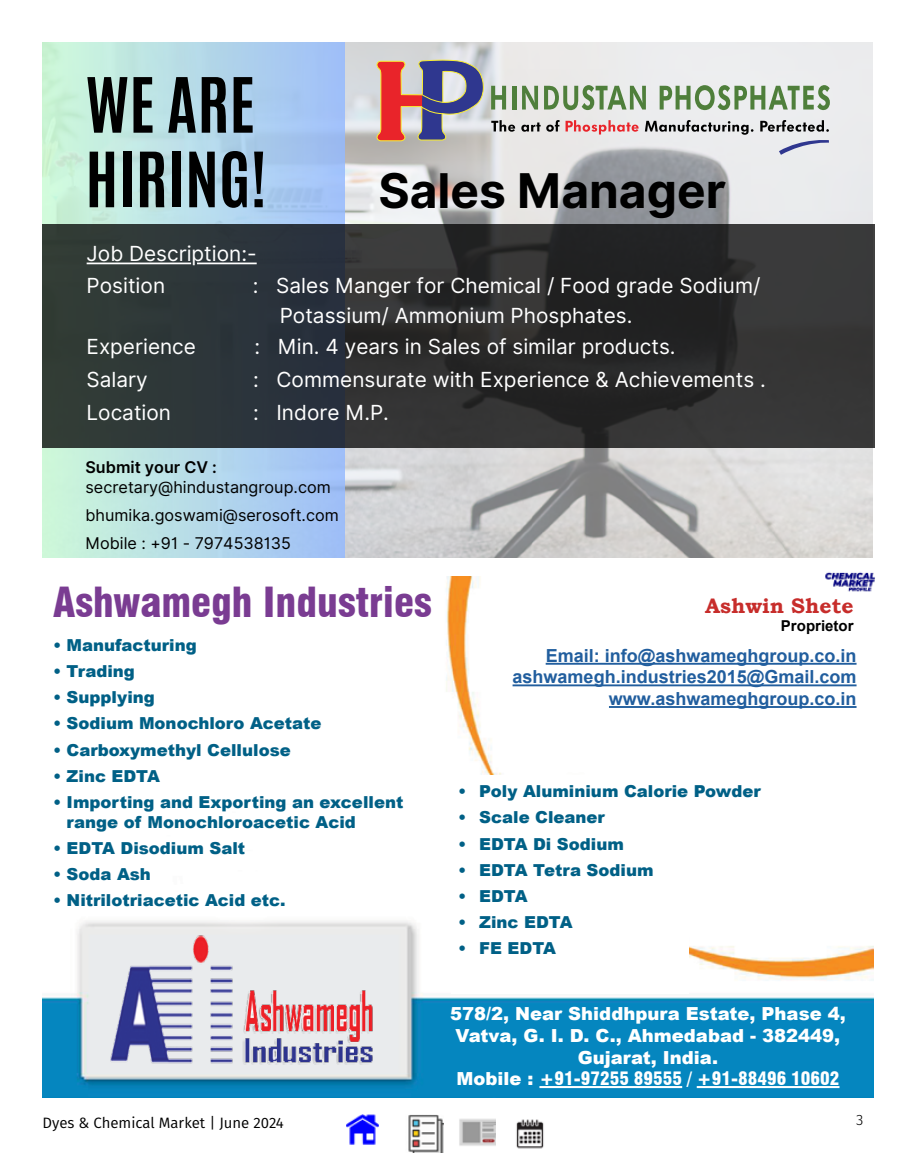
<style>
.page{position:relative;width:915px;height:1170px;background:#fff}
.page>*{position:absolute;margin:0;border:0;box-sizing:border-box;transform-origin:0 0}
.t1{font:700 64.65px/74.6px "Antonio";color:#000}
.t2{font:700 47.85px "Inter";color:#000}
.t3{font:900 condensed 40.5px "Swiss 721 BT";color:#7a3c92}
.t4{font:700 21px "Bookman Old Style";color:#c72d2b}
.t5{font:20.85px/32.1px "Inter";color:#fff}
.t6{font:700 18px/21.6px "Arial";color:#215e9e;text-align:right}
.t7{font:900 18px/21.6px "Arial";color:#fff;text-align:center}
.t8{font:900 condensed 18px "Swiss 721 BT";color:#fff}
.t9{font:900 16.5px/19.8px "Arial";color:#006086}
.t10{font:16.2px/27.8px "Inter";color:#000}
.t11{font:600 16.2px "Inter";color:#000}
.t12{font:15px "Fira Sans";color:#000}
.t13{font:700 15px "Arial";color:#000}
.t14{font:300 15px "Fira Sans";color:#000}
.s1{font-family:"Arial";font-stretch:normal}
</style>
<div class="page">
<img style="left:347px;top:1114px;width:32px;height:31px">
<img style="left:408px;top:1114px;width:35px;height:38px">
<img style="left:459px;top:1119px;width:36px;height:27px">
<img style="left:516px;top:1119px;width:28px;height:30px">
<img style="left:43px;top:576px;width:830px;height:521px">
<img style="left:92px;top:929px;width:305px;height:147px">
<hr style="left:539px;top:1085px;width:143px;height:2px;background:#fff">
<hr style="left:696px;top:1085px;width:143px;height:2px;background:#fff">
<hr style="left:545px;top:662px;width:311px;height:2px;background:#215e9e">
<hr style="left:512px;top:684px;width:344px;height:2px;background:#215e9e">
<hr style="left:608px;top:706px;width:248px;height:2px;background:#215e9e">
<div style="left:451px;top:775px;width:237px;height:218px;background:#fff"></div>
<img style="left:823px;top:572px;width:51px;height:23px">
<img style="left:345px;top:43px;width:527px;height:514px">
<div style="left:43px;top:43px;width:302px;height:514px;background:linear-gradient(to right,#cdf7d7,#9ebdf7)"></div>
<svg style="left:43px;top:224px;width:831px;height:223px;background:#2d3132"></svg>
<hr style="left:197px;top:262px;width:59px;height:2px;background:#fff">
<hr style="left:87px;top:262px;width:104px;height:2px;background:#fff">
<svg style="left:375px;top:59px;width:109px;height:83px;background:#a98494"></svg>
<svg style="left:491px;top:86px;width:15px;height:23px"></svg>
<hr style="left:512px;top:86px;width:4px;height:23px;background:#4f7f3b">
<svg style="left:522px;top:86px;width:16px;height:23px"></svg>
<svg style="left:544px;top:85px;width:101px;height:25px;background:#a2b898"></svg>
<svg style="left:659px;top:85px;width:170px;height:25px;background:#a4ba9c"></svg>
<svg style="left:491px;top:120px;width:24px;height:12px"></svg>
<svg style="left:521px;top:122px;width:19px;height:10px"></svg>
<svg style="left:546px;top:120px;width:13px;height:12px"></svg>
<svg style="left:565px;top:120px;width:73px;height:14px"></svg>
<svg style="left:644px;top:120px;width:109px;height:15px;background:#a9aaab"></svg>
<svg style="left:760px;top:120px;width:68px;height:12px"></svg>
<svg style="left:778px;top:138px;width:50px;height:17px"></svg>
<h1 class="t1" style="left:85px;top:69px;width:183px">WE ARE<br>HIRING!</h1>
<h2 class="t2" style="left:378px;top:156px;width:349px">Sales Manager</h2>
<p class="t5" style="left:87px;top:237px;width:171px">Job Description:-<br>Position</p>
<p class="t5" style="left:280px;top:270px;width:482px;line-height:30.3px;text-indent:-27px">: Sales Manger for Chemical / Food grade Sodium/<br>Potassium/ Ammonium Phosphates.</p>
<p class="t5" style="left:87px;top:331px;width:111px">Experience</p>
<p class="t5" style="left:254px;top:331px;width:422px">: Min. 4 years in Sales of similar products.</p>
<p class="t5" style="left:87px;top:364px;width:63px">Salary</p>
<p class="t5" style="left:253px;top:364px;width:514px">: Commensurate with Experience &amp; Achievements .</p>
<p class="t5" style="left:87px;top:397px;width:86px">Location</p>
<p class="t5" style="left:253px;top:397px;width:137px">: Indore M.P.</p>
<p class="t11" style="left:85px;top:455px;width:133px">Submit your CV :</p>
<p class="t10" style="left:85px;top:473px;width:255px">secretary@hindustangroup.com bhumika.goswami@serosoft.com<br>Mobile : +91 - 7974538135</p>
<h3 class="t3" style="left:53px;top:578px;width:380px">Ashwamegh Industries</h3>
<p class="t4" style="left:705px;top:591px;width:150px">Ashwin Shete</p>
<p class="t13" style="left:780px;top:616px;width:74px">Proprietor</p>
<p class="t9" style="left:53px;top:634px;width:145px">• Manufacturing</p>
<p class="t9" style="left:53px;top:660px;width:83px">• Trading</p>
<p class="t9" style="left:53px;top:686px;width:103px">• Supplying</p>
<p class="t9" style="left:53px;top:713px;width:270px">• Sodium Monochloro Acetate</p>
<p class="t9" style="left:53px;top:739px;width:239px">• Carboxymethyl Cellulose</p>
<p class="t9" style="left:53px;top:765px;width:108px">• Zinc EDTA</p>
<p class="t9" style="left:67px;top:791px;width:338px;text-indent:-13px">• Importing and Exporting an excellent range of Monochloroacetic Acid</p>
<p class="t9" style="left:53px;top:837px;width:194px">• EDTA Disodium Salt</p>
<p class="t9" style="left:53px;top:863px;width:99px">• Soda Ash</p>
<p class="t9" style="left:53px;top:890px;width:234px">• Nitrilotriacetic Acid etc.</p>
<p class="t6" style="left:512px;top:645px;width:345px">Email: info@ashwameghgroup.co.in ashwamegh.industries2015@Gmail.com www.ashwameghgroup.co.in</p>
<p class="t9" style="left:458px;top:780px;width:304px">• Poly Aluminium Calorie Powder</p>
<p class="t9" style="left:458px;top:807px;width:148px">• Scale Cleaner</p>
<p class="t9" style="left:458px;top:833px;width:167px">• EDTA Di Sodium</p>
<p class="t9" style="left:458px;top:859px;width:197px">• EDTA Tetra Sodium</p>
<p class="t9" style="left:458px;top:885px;width:71px">• EDTA</p>
<p class="t9" style="left:458px;top:911px;width:116px">• Zinc EDTA</p>
<p class="t9" style="left:458px;top:938px;width:99px">• FE EDTA</p>
<p class="t7" style="left:450px;top:1002px;width:397px">578/2, Near Shiddhpura Estate, Phase 4,<br>Vatva, G. I. D. C., Ahmedabad - 382449,<br>Gujarat, India.</p>
<p class="t8" style="left:456px;top:1067px;width:384px"><span class="s1">Mobile :</span> +91-97255 89555 / +91-88496 10602</p>
<p class="t12" style="left:43px;top:1111px;width:243px">Dyes &amp; Chemical Market | June 2024</p>
<p class="t14" style="left:855px;top:1108px;width:9px">3</p>
</div>
